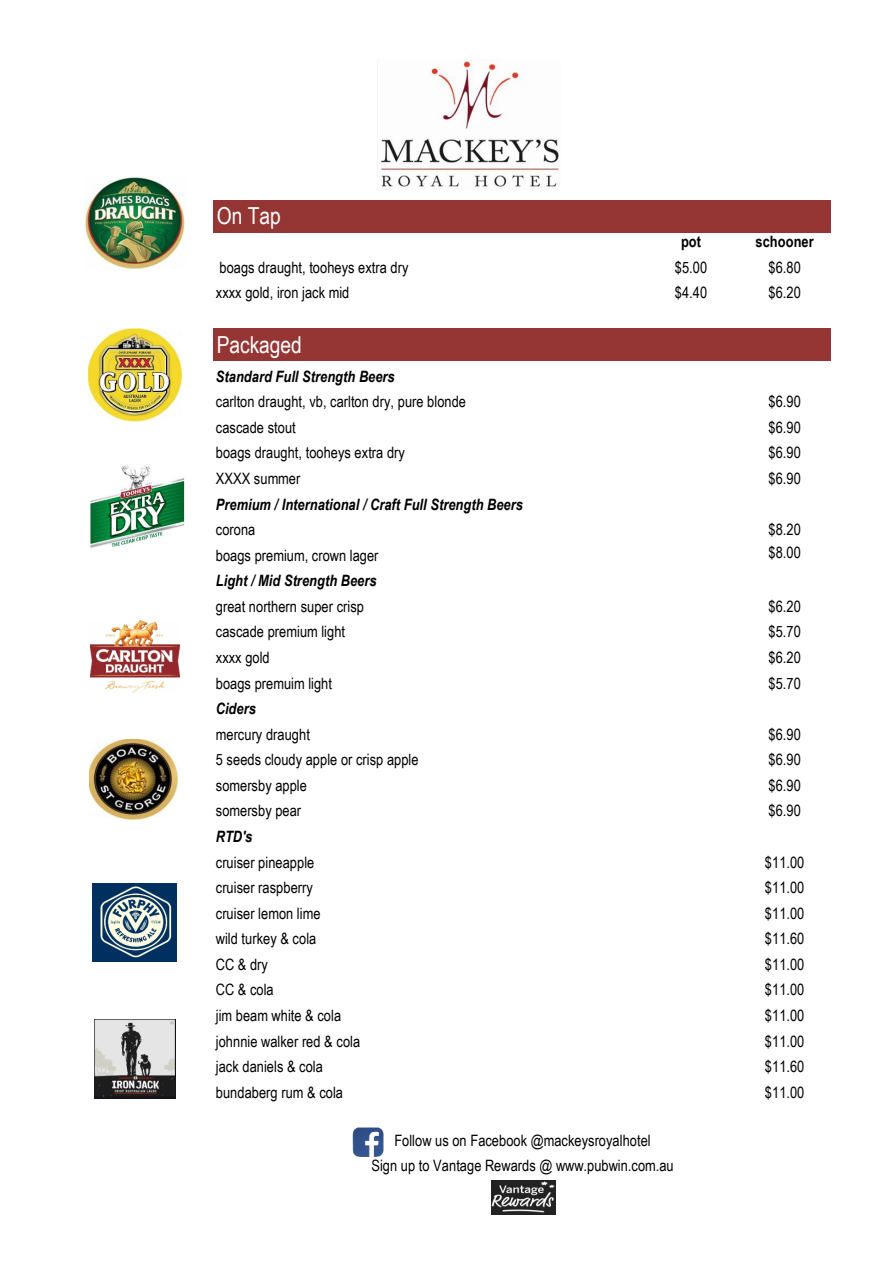
<style>
.page{position:relative;width:893px;height:1263px;background:#fff}
.page>*{position:absolute;margin:0;border:0;box-sizing:border-box;transform-origin:0 0}
.t1{font:23.4px "Arial Narrow";color:#fff}
.t2{font:15.6px "Arial Narrow";letter-spacing:.005em;color:#000}
.t3{font:italic 700 15.6px "Arial Narrow";letter-spacing:.005em;color:#000}
.t4{font:700 15.6px "Arial Narrow";letter-spacing:.005em;color:#000}
</style>
<div class="page">
<div style="left:213px;top:200px;width:618px;height:32px;background:#963634"></div>
<div style="left:213px;top:329px;width:618px;height:32px;background:#963634"></div>
<img style="left:93px;top:883px;width:84px;height:78px">
<img style="left:91px;top:621px;width:88px;height:71px">
<img style="left:88px;top:328px;width:94px;height:93px">
<img style="left:94px;top:1019px;width:81px;height:79px">
<img style="left:84px;top:177px;width:101px;height:93px">
<img style="left:352px;top:1127px;width:31px;height:29px">
<img style="left:492px;top:1180px;width:63px;height:34px">
<img style="left:381px;top:60px;width:179px;height:127px">
<img style="left:90px;top:465px;width:95px;height:82px">
<img style="left:90px;top:739px;width:88px;height:81px">
<p class="t1" style="left:217px;top:202px;width:65px">On Tap</p>
<p class="t4" style="left:681px;top:233px;width:22px">pot</p>
<p class="t4" style="left:755px;top:233px;width:60px">schooner</p>
<p class="t2" style="left:219px;top:258px;width:191px">boags draught, tooheys extra dry</p>
<p class="t2" style="left:675px;top:258px;width:34px">$5.00</p>
<p class="t2" style="left:768px;top:258px;width:34px">$6.80</p>
<p class="t2" style="left:216px;top:284px;width:135px">xxxx gold, iron jack mid</p>
<p class="t2" style="left:675px;top:284px;width:34px">$4.40</p>
<p class="t2" style="left:768px;top:284px;width:34px">$6.20</p>
<p class="t1" style="left:217px;top:331px;width:87px">Packaged</p>
<p class="t3" style="left:216px;top:367px;width:180px">Standard Full Strength Beers</p>
<p class="t2" style="left:216px;top:392px;width:252px">carlton draught, vb, carlton dry, pure blonde</p>
<p class="t2" style="left:768px;top:392px;width:34px">$6.90</p>
<p class="t2" style="left:216px;top:418px;width:81px">cascade stout</p>
<p class="t2" style="left:768px;top:418px;width:34px">$6.90</p>
<p class="t2" style="left:216px;top:444px;width:190px">boags draught, tooheys extra dry</p>
<p class="t2" style="left:768px;top:444px;width:34px">$6.90</p>
<p class="t2" style="left:216px;top:469px;width:86px">XXXX summer</p>
<p class="t2" style="left:768px;top:469px;width:34px">$6.90</p>
<p class="t3" style="left:216px;top:495px;width:309px">Premium / International / Craft Full Strength Beers</p>
<p class="t2" style="left:216px;top:520px;width:41px">corona</p>
<p class="t2" style="left:768px;top:520px;width:34px">$8.20</p>
<p class="t2" style="left:216px;top:546px;width:164px">boags premium, crown lager</p>
<p class="t2" style="left:768px;top:543px;width:34px">$8.00</p>
<p class="t3" style="left:216px;top:571px;width:162px">Light / Mid Strength Beers</p>
<p class="t2" style="left:216px;top:597px;width:150px">great northern super crisp</p>
<p class="t2" style="left:768px;top:597px;width:34px">$6.20</p>
<p class="t2" style="left:216px;top:623px;width:131px">cascade premium light</p>
<p class="t2" style="left:768px;top:623px;width:34px">$5.70</p>
<p class="t2" style="left:216px;top:648px;width:55px">xxxx gold</p>
<p class="t2" style="left:768px;top:648px;width:34px">$6.20</p>
<p class="t2" style="left:216px;top:674px;width:118px">boags premuim light</p>
<p class="t2" style="left:768px;top:674px;width:34px">$5.70</p>
<p class="t3" style="left:216px;top:699px;width:42px">Ciders</p>
<p class="t2" style="left:216px;top:725px;width:96px">mercury draught</p>
<p class="t2" style="left:768px;top:725px;width:34px">$6.90</p>
<p class="t2" style="left:216px;top:750px;width:204px">5 seeds cloudy apple or crisp apple</p>
<p class="t2" style="left:768px;top:750px;width:34px">$6.90</p>
<p class="t2" style="left:216px;top:776px;width:93px">somersby apple</p>
<p class="t2" style="left:768px;top:776px;width:34px">$6.90</p>
<p class="t2" style="left:216px;top:801px;width:87px">somersby pear</p>
<p class="t2" style="left:768px;top:801px;width:34px">$6.90</p>
<p class="t3" style="left:216px;top:827px;width:38px">RTD's</p>
<p class="t2" style="left:216px;top:853px;width:100px">cruiser pineapple</p>
<p class="t2" style="left:765px;top:853px;width:41px">$11.00</p>
<p class="t2" style="left:216px;top:878px;width:99px">cruiser raspberry</p>
<p class="t2" style="left:765px;top:878px;width:41px">$11.00</p>
<p class="t2" style="left:216px;top:904px;width:106px">cruiser lemon lime</p>
<p class="t2" style="left:765px;top:904px;width:41px">$11.00</p>
<p class="t2" style="left:216px;top:929px;width:102px">wild turkey &amp; cola</p>
<p class="t2" style="left:765px;top:929px;width:41px">$11.60</p>
<p class="t2" style="left:216px;top:955px;width:54px">CC &amp; dry</p>
<p class="t2" style="left:765px;top:955px;width:41px">$11.00</p>
<p class="t2" style="left:216px;top:980px;width:59px">CC &amp; cola</p>
<p class="t2" style="left:765px;top:980px;width:41px">$11.00</p>
<p class="t2" style="left:216px;top:1006px;width:127px">jim beam white &amp; cola</p>
<p class="t2" style="left:765px;top:1006px;width:41px">$11.00</p>
<p class="t2" style="left:216px;top:1032px;width:146px">johnnie walker red &amp; cola</p>
<p class="t2" style="left:765px;top:1032px;width:41px">$11.00</p>
<p class="t2" style="left:216px;top:1057px;width:109px">jack daniels &amp; cola</p>
<p class="t2" style="left:765px;top:1057px;width:41px">$11.60</p>
<p class="t2" style="left:216px;top:1083px;width:129px">bundaberg rum &amp; cola</p>
<p class="t2" style="left:765px;top:1083px;width:41px">$11.00</p>
<p class="t2" style="left:394px;top:1131px;width:258px">Follow us on Facebook @mackeysroyalhotel</p>
<p class="t2" style="left:371px;top:1156px;width:304px">Sign up to Vantage Rewards @ www.pubwin.com.au</p>
</div>
